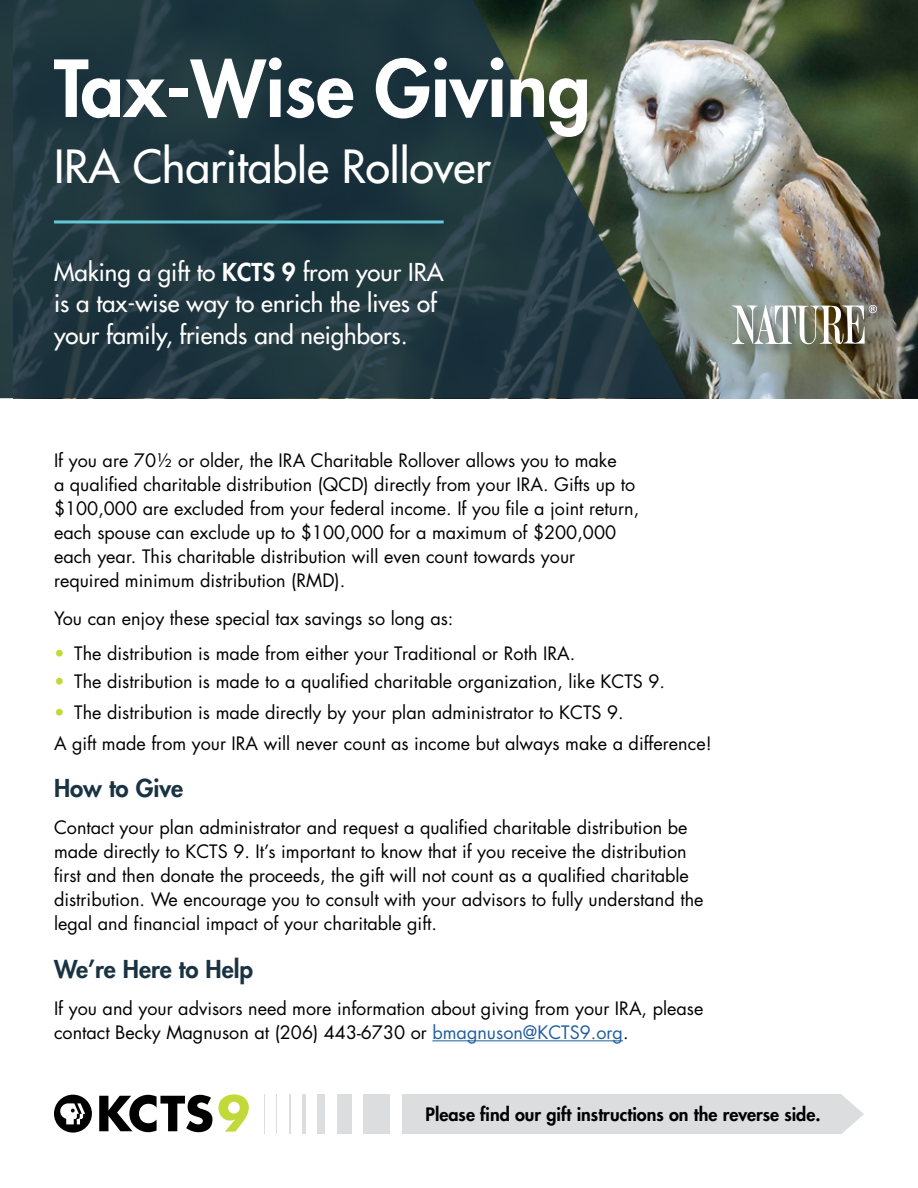
<style>
.page{position:relative;width:918px;height:1188px;background:#fff}
.page>*{position:absolute;margin:0;border:0;box-sizing:border-box;transform-origin:0 0}
.t1{font:800 76.35px "Futura Std";color:#fff}
.t2{font:500 44.55px "Futura Std";color:#fff}
.p_large{font:500 24px/31.8px "Futura Std";color:#fff}
.t3{font:800 24px "Futura Std";color:#1a3342}
.t4{font:18px/24px "Futura Std";color:#000}
.t5{font:800 18px "Futura Std";color:#000}
.s1{font-weight:800}
.s2{color:#c3d839}
.s3{color:#215e9e}
</style>
<div class="page">
<div style="left:402px;top:1094px;width:440px;height:40px;background:#dcddde"></div>
<svg style="left:842px;top:1095px;width:22px;height:38px"></svg>
<div style="left:364px;top:1094px;width:26px;height:40px;background:#dcddde"></div>
<div style="left:337px;top:1094px;width:15px;height:40px;background:#dcddde"></div>
<div style="left:318px;top:1094px;width:7px;height:40px;background:#dcddde"></div>
<hr style="left:303px;top:1094px;width:3px;height:40px;background:#dcddde">
<hr style="left:289px;top:1094px;width:2px;height:40px;background:#dcddde">
<hr style="left:276px;top:1094px;width:1px;height:40px;background:#dcddde">
<hr style="left:264px;top:1094px;width:1px;height:40px;background:#dcddde">
<img style="left:686px;top:0;width:232px;height:398px">
<svg style="left:0;top:0;width:686px;height:398px;background:#2b4146"></svg>
<hr style="left:432px;top:1040px;width:191px;height:1px;background:#215e9e">
<div style="left:730px;top:302px;width:160px;height:55px;background:#000;opacity:.5"></div>
<svg style="left:732px;top:305px;width:145px;height:40px"></svg>
<hr style="left:54px;top:220px;width:390px;height:3px;background:#63c9d7">
<svg style="left:99px;top:1095px;width:113px;height:37px"></svg>
<div style="left:54px;top:1095px;width:38px;height:38px;background:#000;border-radius:50%"></div>
<svg style="left:57px;top:1103px;width:28px;height:21px"></svg>
<svg style="left:218px;top:1094px;width:31px;height:38px"></svg>
<p class="t1" style="left:54px;top:40px;width:538px">Tax-Wise Giving</p>
<p class="t2" style="left:54px;top:139px;width:438px">IRA Charitable Rollover</p>
<p class="p_large" style="left:54px;top:256px;width:391px">Making a gift to <span class="s1">KCTS 9</span> from your IRA is a tax-wise way to enrich the lives of your family, friends and neighbors.</p>
<p class="t4" style="left:54px;top:449px;width:587px">If you are 70½ or older, the IRA Charitable Rollover allows you to make<br>a qualified charitable distribution (QCD) directly from your IRA. Gifts up to $100,000 are excluded from your federal income. If you file a joint return, each spouse can exclude up to $100,000 for a maximum of $200,000 each year. This charitable distribution will even count towards your required minimum distribution (RMD).</p>
<p class="t4" style="left:54px;top:606px;width:401px">You can enjoy these special tax savings so long as:</p>
<p class="t4" style="left:54px;top:641px;width:523px"><span class="s2">•</span> The distribution is made from either your Traditional or Roth IRA.</p>
<p class="t4" style="left:54px;top:670px;width:613px"><span class="s2">•</span> The distribution is made to a qualified charitable organization, like KCTS 9.</p>
<p class="t4" style="left:54px;top:700px;width:571px"><span class="s2">•</span> The distribution is made directly by your plan administrator to KCTS 9.</p>
<p class="t4" style="left:54px;top:731px;width:659px">A gift made from your IRA will never count as income but always make a difference!</p>
<p class="t3" style="left:54px;top:773px;width:131px">How to Give</p>
<p class="t4" style="left:54px;top:816px;width:651px">Contact your plan administrator and request a qualified charitable distribution be made directly to KCTS 9. It’s important to know that if you receive the distribution first and then donate the proceeds, the gift will not count as a qualified charitable distribution. We encourage you to consult with your advisors to fully understand the legal and financial impact of your charitable gift.</p>
<p class="t3" style="left:54px;top:954px;width:201px">We’re Here to Help</p>
<p class="t4" style="left:54px;top:997px;width:651px">If you and your advisors need more information about giving from your IRA, please contact Becky Magnuson at (206) 443-6730 or <span class="s3">bmagnuson@KCTS9.org</span>.</p>
<p class="t5" style="left:426px;top:1103px;width:397px">Please find our gift instructions on the reverse side.</p>
</div>
